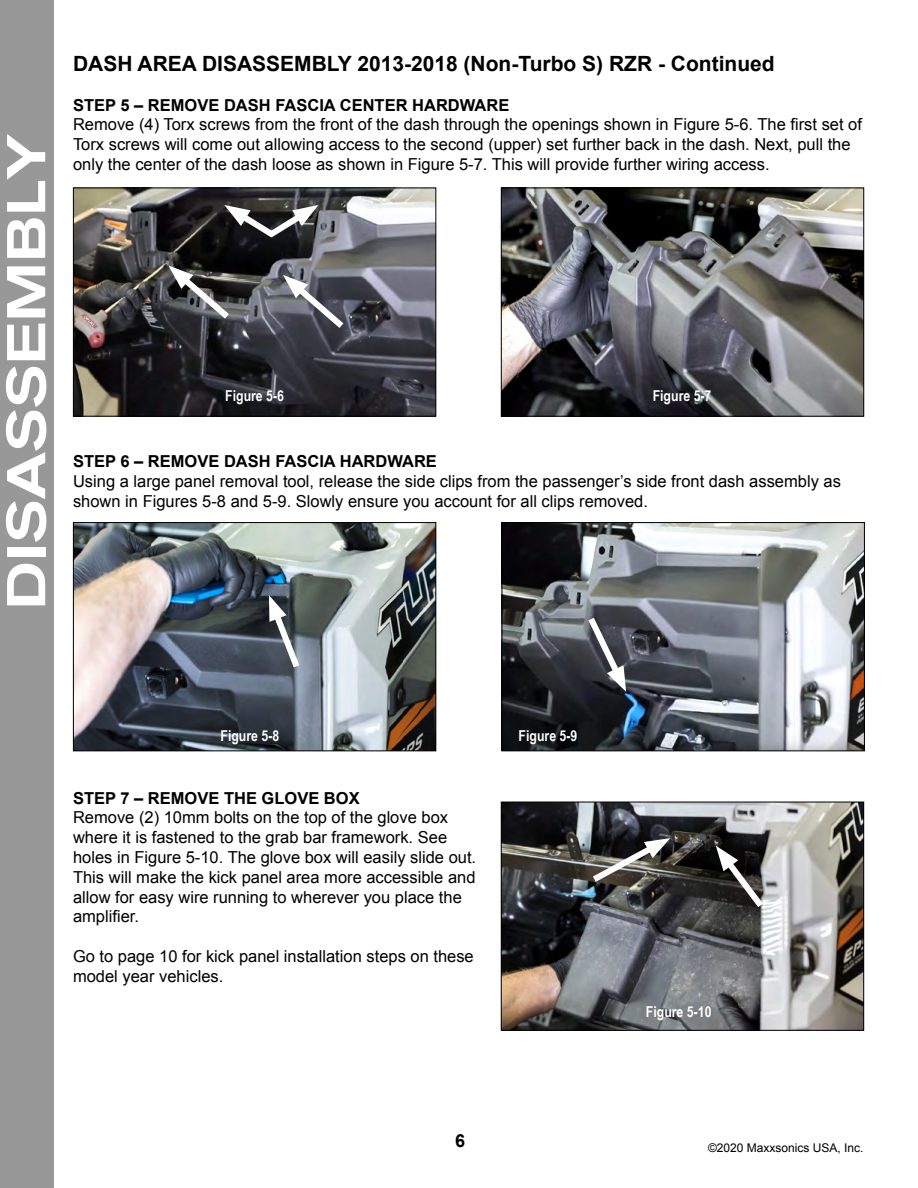
<style>
.page{position:relative;width:918px;height:1188px;background:#fff}
.page>*{position:absolute;margin:0;border:0;box-sizing:border-box;transform-origin:0 0}
.t1{font:500 expanded 54px "Akzidenz Grotesk BE";color:#fff}
.t2{font:700 21px "Arial";color:#000}
.t3{font:700 18px "Arial";color:#000}
.t4{font:16.5px/19.8px "Arial";color:#000}
.t5{font:700 16.5px "Arial";color:#000}
.t6{font:700 15px "Arial Narrow";color:#fff}
.t7{font:12px "Arial";color:#000}
</style>
<div class="page">
<div style="left:0;top:0;width:54px;height:1188px;background:#999898"></div>
<img style="left:75px;top:190px;width:359px;height:225px">
<div style="left:73px;top:188px;width:363px;height:229px;border:1px solid #000"></div>
<img style="left:503px;top:190px;width:359px;height:225px">
<div style="left:501px;top:188px;width:363px;height:229px;border:1px solid #000"></div>
<svg style="left:283px;top:275px;width:67px;height:59px;background:#666872"></svg>
<svg style="left:224px;top:204px;width:94px;height:39px"></svg>
<svg style="left:168px;top:265px;width:67px;height:60px;background:#555557"></svg>
<img style="left:75px;top:524px;width:359px;height:225px">
<div style="left:73px;top:522px;width:363px;height:229px;border:1px solid #000"></div>
<img style="left:504px;top:524px;width:359px;height:225px">
<div style="left:502px;top:522px;width:363px;height:229px;border:1px solid #000"></div>
<svg style="left:266px;top:595px;width:38px;height:79px"></svg>
<svg style="left:583px;top:611px;width:45px;height:81px;background:#5b5d64"></svg>
<img style="left:503px;top:804px;width:359px;height:225px">
<div style="left:501px;top:802px;width:363px;height:229px;border:1px solid #000"></div>
<svg style="left:716px;top:846px;width:53px;height:68px;background:#535351"></svg>
<svg style="left:586px;top:837px;width:84px;height:50px;background:#5c5a57"></svg>
<h1 class="t1" style="left:-5px;top:610px;width:477px;rotate:-90deg">DISASSEMBLY</h1>
<p class="t2" style="left:73px;top:50px;width:703px">DASH AREA DISASSEMBLY 2013-2018 (Non-Turbo S) RZR - Continued</p>
<p class="t5" style="left:73px;top:94px;width:438px">STEP 5 – REMOVE DASH FASCIA CENTER HARDWARE</p>
<p class="t4" style="left:73px;top:115px;width:791px">Remove (4) Torx screws from the front of the dash through the openings shown in Figure 5-6. The first set of<br>Torx screws will come out allowing access to the second (upper) set further back in the dash. Next, pull the only the center of the dash loose as shown in Figure 5-7. This will provide further wiring access.</p>
<p class="t6" style="left:225px;top:385px;width:60px">Figure 5-6</p>
<p class="t6" style="left:653px;top:385px;width:60px">Figure 5-7</p>
<p class="t5" style="left:73px;top:450px;width:365px">STEP 6 – REMOVE DASH FASCIA HARDWARE</p>
<p class="t4" style="left:73px;top:471px;width:769px">Using a large panel removal tool, release the side clips from the passenger’s side front dash assembly as shown in Figures 5-8 and 5-9. Slowly ensure you account for all clips removed.</p>
<p class="t6" style="left:221px;top:724px;width:60px">Figure 5-8</p>
<p class="t6" style="left:519px;top:724px;width:60px">Figure 5-9</p>
<p class="t5" style="left:73px;top:787px;width:288px">STEP 7 – REMOVE THE GLOVE BOX</p>
<p class="t4" style="left:73px;top:808px;width:405px">Remove (2) 10mm bolts on the top of the glove box where it is fastened to the grab bar framework. See holes in Figure 5-10. The glove box will easily slide out.<br>This will make the kick panel area more accessible and allow for easy wire running to wherever you place the amplifier.</p>
<p class="t4" style="left:73px;top:947px;width:402px">Go to page 10 for kick panel installation steps on these model year vehicles.</p>
<p class="t3" style="left:455px;top:1129px;width:12px">6</p>
<p class="t6" style="left:646px;top:1000px;width:67px">Figure 5-10</p>
<p class="t7" style="left:708px;top:1140px;width:157px">©2020 Maxxsonics USA, Inc.</p>
</div>
